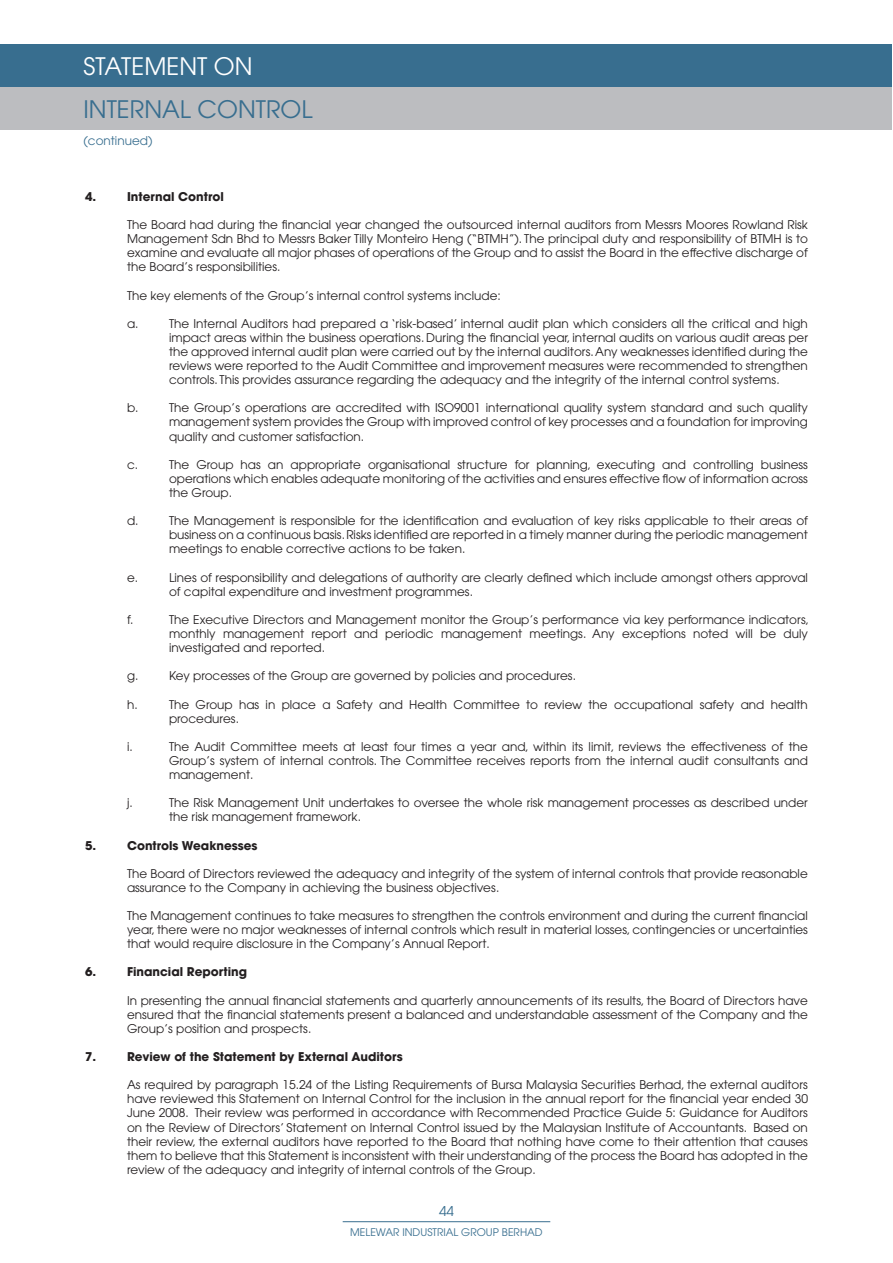
<style>
.page{position:relative;width:893px;height:1263px;background:#fff}
.page>*{position:absolute;margin:0;border:0;box-sizing:border-box;transform-origin:0 0}
.t1{font:24px "Avant Garde";color:#386e8f}
.t2{font:24px "Avant Garde";color:#fff}
.t3{font:13.5px "Avant Garde";color:#386e8f}
.t4{font:12px/14.1px "Avant Garde";color:#231f20;text-align:justify}
.t5{font:700 12px "Avant Garde";color:#231f20}
.t6{font:12px "Avant Garde";color:#386e8f}
.t7{font:10.5px "Avant Garde";color:#386e8f}
</style>
<div class="page">
<div style="left:0;top:45px;width:891px;height:42px;background:#386e8f"></div>
<div style="left:0;top:87px;width:891px;height:43px;background:#bcbdc0"></div>
<hr style="left:343px;top:1221px;width:207px;height:1px;background:#386e8f">
<h1 class="t2" style="left:84px;top:52px;width:171px">STATEMENT ON</h1>
<h1 class="t1" style="left:84px;top:95px;width:230px">INTERNAL CONTROL</h1>
<p class="t6" style="left:84px;top:134px;width:70px">(continued)</p>
<p class="t5" style="left:85px;top:189px;width:13px">4.</p>
<p class="t5" style="left:127px;top:189px;width:98px">Internal Control</p>
<p class="t4" style="left:127px;top:218px;width:682px">The Board had during the financial year changed the outsourced internal auditors from Messrs Moores Rowland Risk Management Sdn Bhd to Messrs Baker Tilly Monteiro Heng (“BTMH”). The principal duty and responsibility of BTMH is to examine and evaluate all major phases of operations of the Group and to assist the Board in the effective discharge of the Board’s responsibilities.</p>
<p class="t4" style="left:127px;top:288px;width:375px">The key elements of the Group’s internal control systems include:</p>
<p class="t4" style="left:127px;top:316px;width:13px">a.</p>
<p class="t4" style="left:169px;top:316px;width:640px">The Internal Auditors had prepared a ‘risk-based’ internal audit plan which considers all the critical and high impact areas within the business operations. During the financial year, internal audits on various audit areas per the approved internal audit plan were carried out by the internal auditors. Any weaknesses identified during the reviews were reported to the Audit Committee and improvement measures were recommended to strengthen controls. This provides assurance regarding the adequacy and the integrity of the internal control systems.</p>
<p class="t4" style="left:127px;top:401px;width:13px">b.</p>
<p class="t4" style="left:169px;top:401px;width:640px">The Group’s operations are accredited with ISO9001 international quality system standard and such quality management system provides the Group with improved control of key processes and a foundation for improving quality and customer satisfaction.</p>
<p class="t4" style="left:127px;top:457px;width:13px">c.</p>
<p class="t4" style="left:169px;top:457px;width:640px">The Group has an appropriate organisational structure for planning, executing and controlling business operations which enables adequate monitoring of the activities and ensures effective flow of information across the Group.</p>
<p class="t4" style="left:127px;top:514px;width:13px">d.</p>
<p class="t4" style="left:169px;top:514px;width:640px">The Management is responsible for the identification and evaluation of key risks applicable to their areas of business on a continuous basis. Risks identified are reported in a timely manner during the periodic management meetings to enable corrective actions to be taken.</p>
<p class="t4" style="left:127px;top:570px;width:13px">e.</p>
<p class="t4" style="left:169px;top:570px;width:640px">Lines of responsibility and delegations of authority are clearly defined which include amongst others approval of capital expenditure and investment programmes.</p>
<p class="t4" style="left:127px;top:612px;width:8px">f.</p>
<p class="t4" style="left:169px;top:612px;width:642px">The Executive Directors and Management monitor the Group’s performance via key performance indicators, monthly management report and periodic management meetings. Any exceptions noted will be duly investigated and reported.</p>
<p class="t4" style="left:127px;top:669px;width:13px">g.</p>
<p class="t4" style="left:169px;top:669px;width:409px">Key processes of the Group are governed by policies and procedures.</p>
<p class="t4" style="left:127px;top:697px;width:12px">h.</p>
<p class="t4" style="left:169px;top:697px;width:640px">The Group has in place a Safety and Health Committee to review the occupational safety and health procedures.</p>
<p class="t4" style="left:127px;top:739px;width:7px">i.</p>
<p class="t4" style="left:169px;top:739px;width:640px">The Audit Committee meets at least four times a year and, within its limit, reviews the effectiveness of the Group’s system of internal controls. The Committee receives reports from the internal audit consultants and management.</p>
<p class="t4" style="left:127px;top:796px;width:7px">j.</p>
<p class="t4" style="left:169px;top:796px;width:640px">The Risk Management Unit undertakes to oversee the whole risk management processes as described under the risk management framework.</p>
<p class="t5" style="left:85px;top:837px;width:13px">5.</p>
<p class="t5" style="left:127px;top:837px;width:132px">Controls Weaknesses</p>
<p class="t4" style="left:127px;top:866px;width:682px">The Board of Directors reviewed the adequacy and integrity of the system of internal controls that provide reasonable assurance to the Company in achieving the business objectives.</p>
<p class="t4" style="left:127px;top:908px;width:682px">The Management continues to take measures to strengthen the controls environment and during the current financial year, there were no major weaknesses of internal controls which result in material losses, contingencies or uncertainties that would require disclosure in the Company’s Annual Report.</p>
<p class="t5" style="left:85px;top:964px;width:13px">6.</p>
<p class="t5" style="left:127px;top:964px;width:122px">Financial Reporting</p>
<p class="t4" style="left:127px;top:993px;width:682px">In presenting the annual financial statements and quarterly announcements of its results, the Board of Directors have ensured that the financial statements present a balanced and understandable assessment of the Company and the Group’s position and prospects.</p>
<p class="t5" style="left:85px;top:1049px;width:13px">7.</p>
<p class="t5" style="left:127px;top:1049px;width:277px">Review of the Statement by External Auditors</p>
<p class="t4" style="left:127px;top:1078px;width:682px">As required by paragraph 15.24 of the Listing Requirements of Bursa Malaysia Securities Berhad, the external auditors have reviewed this Statement on Internal Control for the inclusion in the annual report for the financial year ended 30<br>June 2008. Their review was performed in accordance with Recommended Practice Guide 5: Guidance for Auditors on the Review of Directors’ Statement on Internal Control issued by the Malaysian Institute of Accountants. Based on their review, the external auditors have reported to the Board that nothing have come to their attention that causes them to believe that this Statement is inconsistent with their understanding of the process the Board has adopted in the review of the adequacy and integrity of internal controls of the Group.</p>
<p class="t3" style="left:439px;top:1203px;width:16px">44</p>
<p class="t7" style="left:350px;top:1226px;width:194px">MELEWAR INDUSTRIAL GROUP BERHAD</p>
</div>
